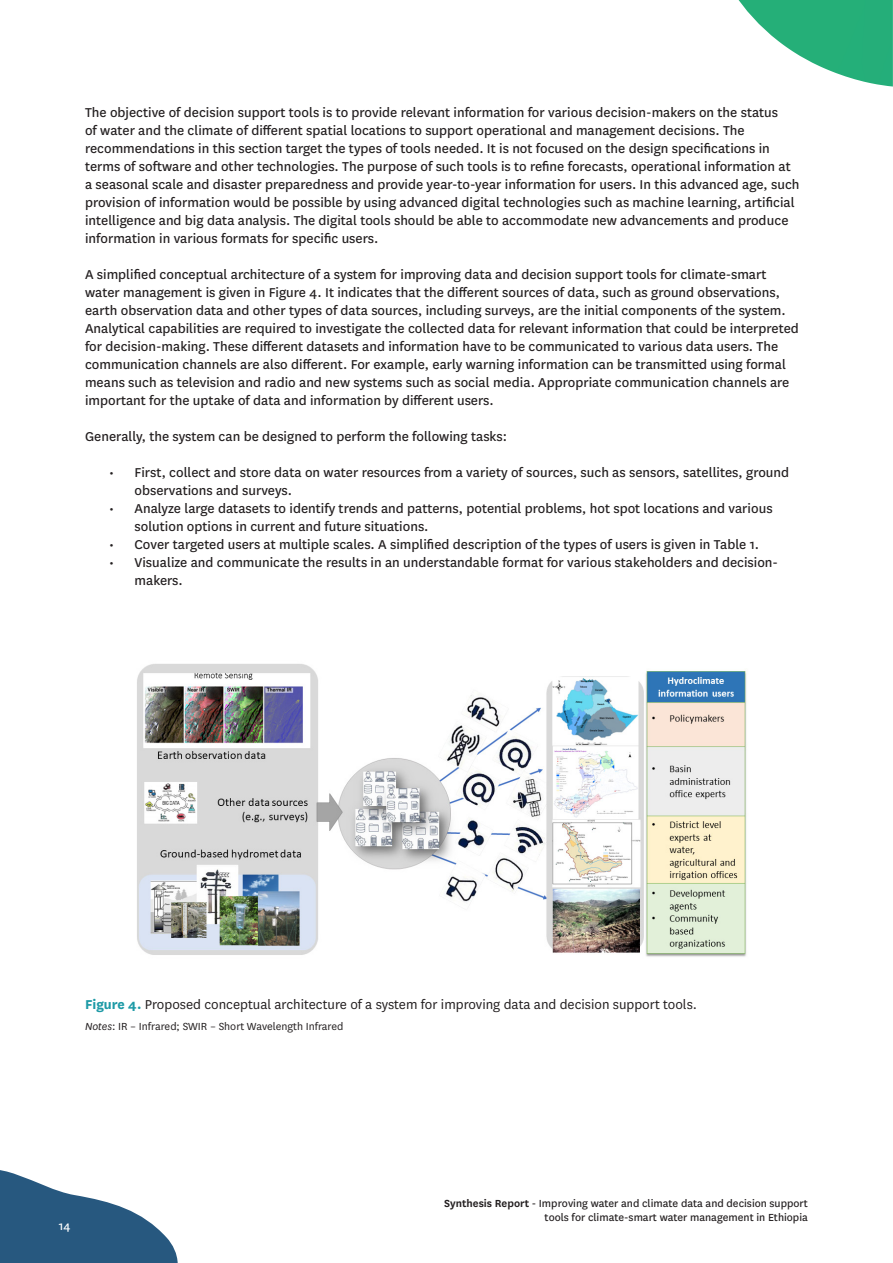
<style>
.page{position:relative;width:893px;height:1263px;background:#fff}
.page>*{position:absolute;margin:0;border:0;box-sizing:border-box;transform-origin:0 0}
.Source{font:15px/18px "National";color:#231f20}
.Body___National_Regular_10_12pt{font:15px "National";color:#231f20}
.t1{font:13.5px "National";color:#fff}
.t2{font:12px/14.4px "National";color:#231f20;text-align:right}
.Body___National_Regular_10_12pt-2{font:12px "National";color:#231f20}
.s1{font-weight:700;color:#1d9aa6}
.s2{font-style:italic}
.s3{font-weight:600}
</style>
<div class="page">
<svg style="left:0;top:1170px;width:178px;height:93px"></svg>
<img style="left:738px;top:0;width:89px;height:70px">
<img style="left:137px;top:664px;width:610px;height:293px">
<p class="Source" style="left:85px;top:103px;width:716px">The objective of decision support tools is to provide relevant information for various decision-makers on the status<br>of water and the climate of different spatial locations to support operational and management decisions. The recommendations in this section target the types of tools needed. It is not focused on the design specifications in terms of software and other technologies. The purpose of such tools is to refine forecasts, operational information at a seasonal scale and disaster preparedness and provide year-to-year information for users. In this advanced age, such provision of information would be possible by using advanced digital technologies such as machine learning, artificial intelligence and big data analysis. The digital tools should be able to accommodate new advancements and produce information in various formats for specific users.</p>
<p class="Source" style="left:85px;top:265px;width:715px">A simplified conceptual architecture of a system for improving data and decision support tools for climate-smart water management is given in Figure 4. It indicates that the different sources of data, such as ground observations, earth observation data and other types of data sources, including surveys, are the initial components of the system.<br>Analytical capabilities are required to investigate the collected data for relevant information that could be interpreted for decision-making. These different datasets and information have to be communicated to various data users. The communication channels are also different. For example, early warning information can be transmitted using formal means such as television and radio and new systems such as social media. Appropriate communication channels are important for the uptake of data and information by different users.</p>
<p class="Source" style="left:85px;top:427px;width:424px">Generally, the system can be designed to perform the following tasks:</p>
<p class="Source" style="left:135px;top:463px;width:656px;text-indent:-26px">• First, collect and store data on water resources from a variety of sources, such as sensors, satellites, ground observations and surveys.</p>
<p class="Source" style="left:135px;top:499px;width:640px;text-indent:-26px">• Analyze large datasets to identify trends and patterns, potential problems, hot spot locations and various solution options in current and future situations.</p>
<p class="Source" style="left:109px;top:535px;width:652px">• Cover targeted users at multiple scales. A simplified description of the types of users is given in Table 1.</p>
<p class="Source" style="left:135px;top:553px;width:645px;text-indent:-26px">• Visualize and communicate the results in an understandable format for various stakeholders and decision&shy;makers.</p>
<p class="Body___National_Regular_10_12pt" style="left:85px;top:995px;width:614px"><span class="s1">Figure 4.</span> Proposed conceptual architecture of a system for improving data and decision support tools.</p>
<p class="Body___National_Regular_10_12pt-2" style="left:85px;top:1019px;width:260px"><span class="s2">Notes</span>: IR – Infrared; SWIR – Short Wavelength Infrared</p>
<p class="t1" style="left:59px;top:1217px;width:13px">14</p>
<p class="t2" style="left:444px;top:1195px;width:365px"><span class="s3">Synthesis Report</span> - Improving water and climate data and decision support tools for climate-smart water management in Ethiopia</p>
</div>
